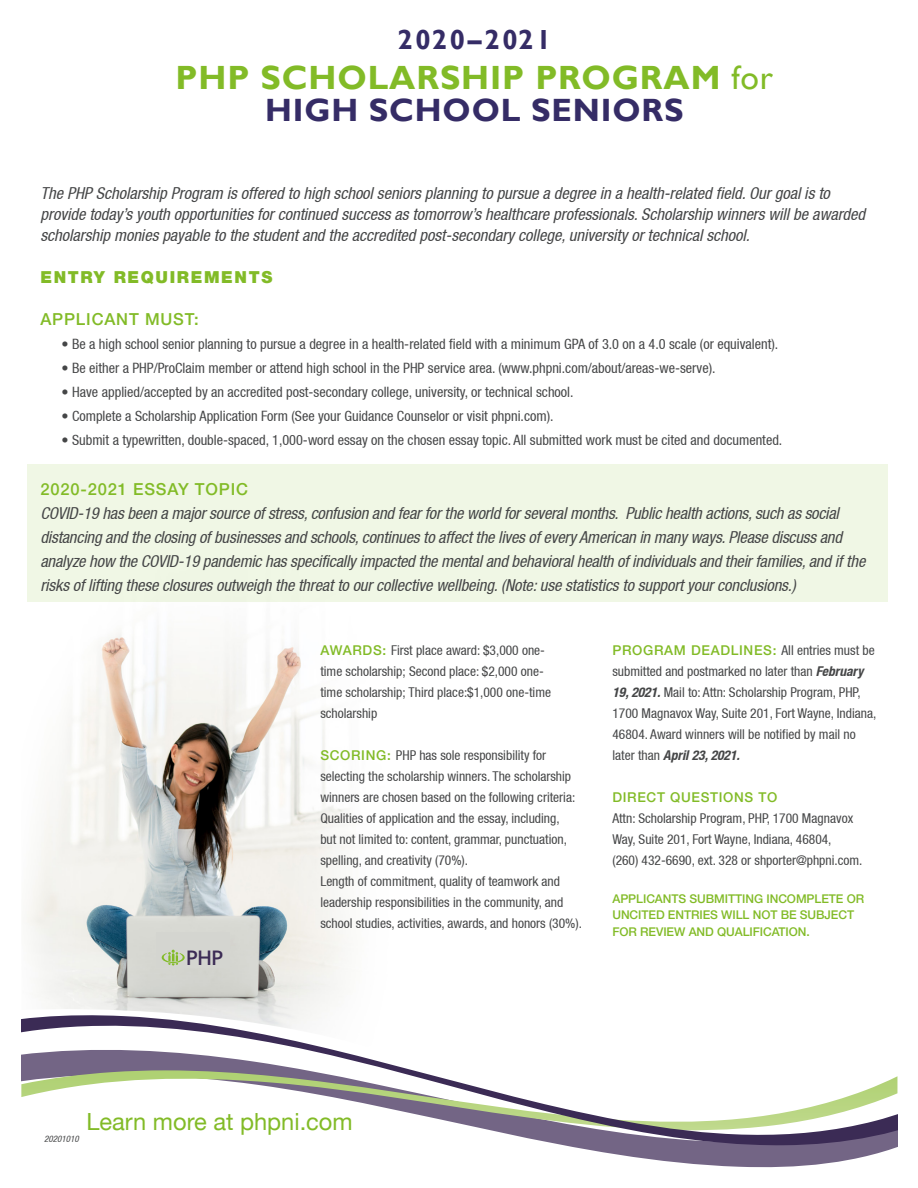
<style>
.page{position:relative;width:918px;height:1188px;background:#fff}
.page>*{position:absolute;margin:0;border:0;box-sizing:border-box;transform-origin:0 0}
.t1{font:700 33.6px "Gill Sans";letter-spacing:.025em;color:#82bb27}
.t2{font:700 32.25px "Gill Sans";letter-spacing:.025em;color:#352c66}
.t3{font:700 27.6px "Gill Sans";letter-spacing:.1em;color:#352c66}
.t4{font:23.7px "Helvetica Neue LT";color:#82bb27}
.t5{font:600 20.1px "Open Sans";color:#3b2b55}
.t6{font:italic condensed 16.5px/24px "Helvetica Neue LT";letter-spacing:-.005em;color:#454647}
.t7{font:500 16.5px "Helvetica Neue LT";letter-spacing:.05em;color:#82bb27}
.t8{font:900 16.5px "Helvetica Neue LT";letter-spacing:.1em;color:#82bb27}
.t9{font:condensed 14.25px "Helvetica Neue LT";color:#454647}
.t10{font:condensed 13.5px/21px "Helvetica Neue LT";color:#454647}
.t11{font:500 13.5px "Helvetica Neue LT";letter-spacing:.05em;color:#82bb27}
.t12{font:500 12px/16.5px "Helvetica Neue LT";letter-spacing:-.005em;color:#82bb27}
.t13{font:italic condensed 9px "Helvetica Neue LT";color:#454647}
.s1{font-weight:400}
.s2{font-weight:500;font-stretch:normal;color:#82bb27}
.s3{font-weight:700;font-style:italic}
</style>
<div class="page">
<img style="left:27px;top:628px;width:319px;height:366px">
<div style="left:156px;top:932px;width:74px;height:36px;background:#d4d5d0"></div>
<svg style="left:162px;top:950px;width:23px;height:16px"></svg>
<svg style="left:573px;top:1147px;width:324px;height:21px;fill:#736585"></svg>
<svg style="left:21px;top:994px;width:876px;height:153px"></svg>
<div style="left:27px;top:464px;width:861px;height:138px;background:#f0f7e5"></div>
<p class="t3" style="left:397px;top:23px;width:155px">2020–2021</p>
<p class="t1" style="left:176px;top:57px;width:599px">PHP SCHOLARSHIP PROGRAM <span class="s1">for</span></p>
<p class="t2" style="left:265px;top:91px;width:420px">HIGH SCHOOL SENIORS</p>
<p class="t6" style="left:40px;top:183px;width:826px;line-height:21px">The PHP Scholarship Program is offered to high school seniors planning to pursue a degree in a health-related field. Our goal is to provide today’s youth opportunities for continued success as tomorrow’s healthcare professionals. Scholarship winners will be awarded scholarship monies payable to the student and the accredited post-secondary college, university or technical school.</p>
<p class="t8" style="left:40px;top:267px;width:233px">ENTRY REQUIREMENTS</p>
<p class="t7" style="left:40px;top:309px;width:160px">APPLICANT MUST:</p>
<p class="t9" style="left:62px;top:336px;width:718px">• Be a high school senior planning to pursue a degree in a health-related field with a minimum GPA of 3.0 on a 4.0 scale (or equivalent).</p>
<p class="t9" style="left:62px;top:360px;width:656px">• Be either a PHP/ProClaim member or attend high school in the PHP service area. (www.phpni.com/about/areas-we-serve).</p>
<p class="t9" style="left:62px;top:384px;width:514px">• Have applied/accepted by an accredited post-secondary college, university, or technical school.</p>
<p class="t9" style="left:62px;top:408px;width:494px">• Complete a Scholarship Application Form (See your Guidance Counselor or visit phpni.com).</p>
<p class="t9" style="left:62px;top:432px;width:722px">• Submit a typewritten, double-spaced, 1,000-word essay on the chosen essay topic. All submitted work must be cited and documented.</p>
<p class="t7" style="left:40px;top:479px;width:209px">2020-2021 ESSAY TOPIC</p>
<p class="t6" style="left:40px;top:501px;width:826px">COVID-19 has been a major source of stress, confusion and fear for the world for several months. Public health actions, such as social distancing and the closing of businesses and schools, continues to affect the lives of every American in many ways. Please discuss and analyze how the COVID-19 pandemic has specifically impacted the mental and behavioral health of individuals and their families, and if the risks of lifting these closures outweigh the threat to our collective wellbeing. (Note: use statistics to support your conclusions.)</p>
<p class="t5" style="left:186px;top:944px;width:39px">PHP</p>
<p class="t10" style="left:320px;top:640px;width:232px"><span class="s2">AWARDS:</span> First place award: $3,000 one&shy;time scholarship; Second place: $2,000 one&shy;time scholarship; Third place:$1,000 one-time scholarship</p>
<p class="t10" style="left:320px;top:745px;width:256px"><span class="s2">SCORING:</span> PHP has sole responsibility for selecting the scholarship winners. The scholarship winners are chosen based on the following criteria:</p>
<p class="t10" style="left:320px;top:808px;width:248px">Qualities of application and the essay, including, but not limited to: content, grammar, punctuation, spelling, and creativity (70%).</p>
<p class="t10" style="left:320px;top:871px;width:263px">Length of commitment, quality of teamwork and leadership responsibilities in the community, and school studies, activities, awards, and honors (30%).</p>
<p class="t10" style="left:612px;top:640px;width:265px"><span class="s2">PROGRAM DEADLINES:</span> All entries must be submitted and postmarked no later than <span class="s3">February 19, 2021.</span> Mail to: Attn: Scholarship Program, PHP, 1700 Magnavox Way, Suite 201, Fort Wayne, Indiana, 46804. Award winners will be notified by mail no later than <span class="s3">April 23, 2021.</span></p>
<p class="t11" style="left:612px;top:789px;width:166px">DIRECT QUESTIONS TO</p>
<p class="t10" style="left:612px;top:808px;width:242px">Attn: Scholarship Program, PHP, 1700 Magnavox<br>Way, Suite 201, Fort Wayne, Indiana, 46804,</p>
<p class="t10" style="left:612px;top:850px;width:252px">(260) 432-6690, ext. 328 or shporter@phpni.com.</p>
<p class="t12" style="left:612px;top:890px;width:253px">APPLICANTS SUBMITTING INCOMPLETE OR<br>UNCITED ENTRIES WILL NOT BE SUBJECT<br>FOR REVIEW AND QUALIFICATION.</p>
<p class="t13" style="left:44px;top:1134px;width:36px">20201010</p>
<p class="t4" style="left:86px;top:1107px;width:268px">Learn more at phpni.com</p>
</div>
